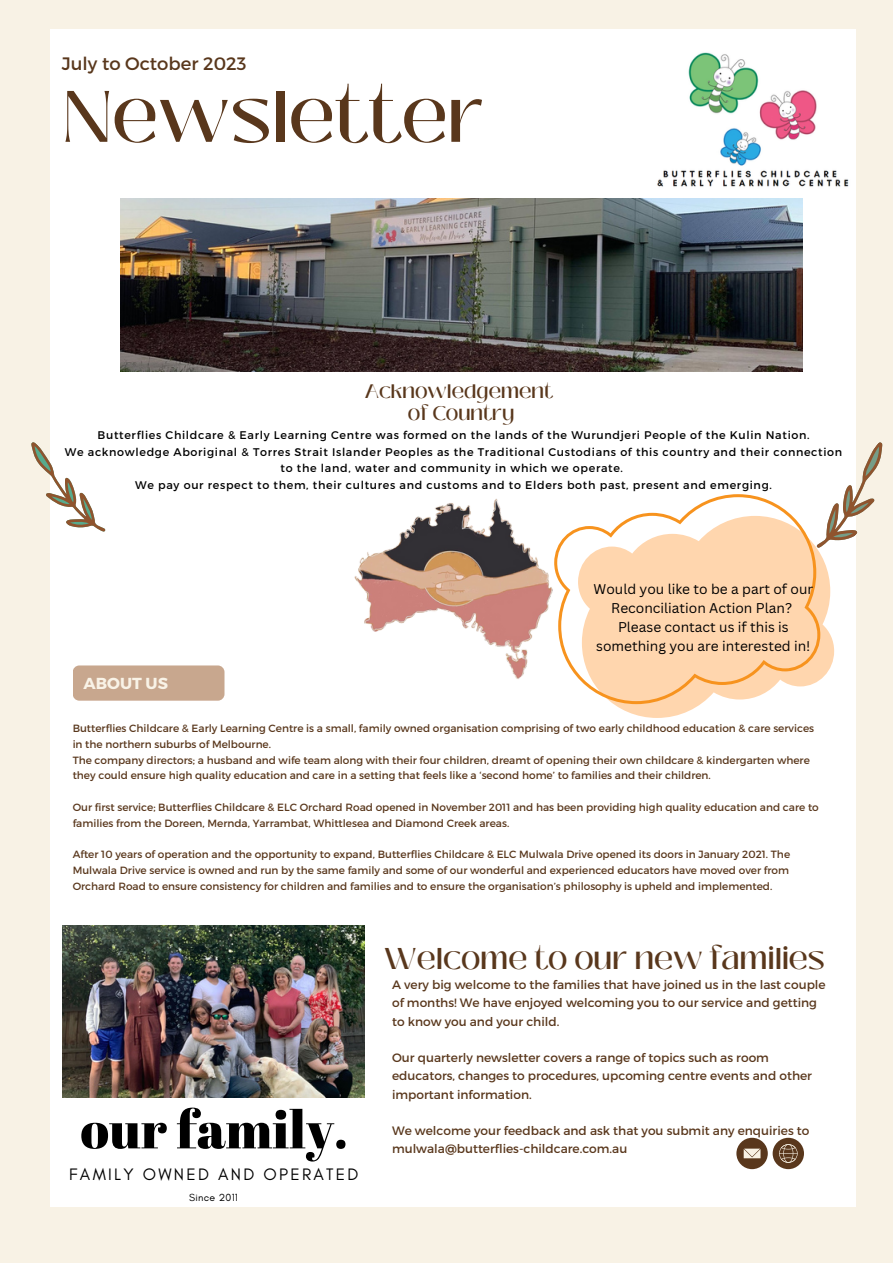
<style>
.page{position:relative;width:893px;height:1264px;background:#fff}
.page>*{position:absolute;margin:0;border:0;box-sizing:border-box;transform-origin:0 0}
.t1{font:500 72.45px "Black Mango";color:#59371c}
.t2{font:52.65px "Abril Fatface";color:#000}
.t3{font:500 30px "Black Mango";color:#59371c}
.t4{font:500 19.5px "Black Mango";color:#59371c}
.t5{font:18px "Montserrat";color:#59371c}
.t6{font:16.95px "Glacial Indifference";letter-spacing:.135em;color:#000}
.t7{font:700 15.9px "Montserrat";color:#f9f3e7}
.t8{font:13.8px/19.2px "Canva Sans";color:#000;text-align:center}
.t9{font:12.15px/18.3px "Montserrat";color:#59371c}
.t10{font:11.1px/16.6px "Montserrat";letter-spacing:.06em;color:#000;text-align:center}
.t11{font:10.5px/15.8px "Montserrat";color:#59371c}
.t12{font:10.5px "Glacial Indifference";letter-spacing:.03em;color:#000}
</style>
<div class="page">
<div style="left:0;top:0;width:892px;height:1262px;background:#f8f2e5"></div>
<div style="left:50px;top:29px;width:805px;height:1177px;background:#fff"></div>
<img style="left:120px;top:199px;width:682px;height:172px">
<div style="left:736px;top:1137px;width:31px;height:32px;background:#59371c;border-radius:50%"></div>
<svg style="left:743px;top:1148px;width:17px;height:10px"></svg>
<svg style="left:772px;top:1137px;width:32px;height:32px"></svg>
<svg style="left:779px;top:1144px;width:18px;height:18px"></svg>
<div style="left:73px;top:665px;width:151px;height:35px;background:#c8a78e;border-radius:7px"></div>
<svg style="left:31px;top:442px;width:75px;height:90px"></svg>
<svg style="left:829px;top:441px;width:54px;height:120px"></svg>
<img style="left:657px;top:52px;width:192px;height:135px">
<img style="left:63px;top:925px;width:301px;height:172px">
<img style="left:354px;top:498px;width:199px;height:181px">
<svg style="left:614px;top:516px;width:220px;height:202px"></svg>
<svg style="left:554px;top:494px;width:266px;height:210px;fill:#ffd6ae"></svg>
<p class="t5" style="left:62px;top:52px;width:186px">July to October 2023</p>
<p class="t1" style="left:62px;top:62px;width:424px">Newsletter</p>
<p class="t4" style="left:365px;top:377px;width:190px">Acknowledgement</p>
<p class="t4" style="left:408px;top:398px;width:108px">of Country</p>
<p class="t10" style="left:98px;top:426px;width:713px">Butterflies Childcare &amp; Early Learning Centre was formed on the lands of the Wurundjeri People of the Kulin Nation.</p>
<p class="t10" style="left:65px;top:443px;width:778px">We acknowledge Aboriginal &amp; Torres Strait Islander Peoples as the Traditional Custodians of this country and their connection to the land, water and community in which we operate.</p>
<p class="t10" style="left:135px;top:476px;width:638px">We pay our respect to them, their cultures and customs and to Elders both past, present and emerging.</p>
<p class="t7" style="left:84px;top:673px;width:86px">ABOUT US</p>
<p class="t8" style="left:593px;top:578px;width:221px">Would you like to be a part of our<br>Reconciliation Action Plan?</p>
<p class="t8" style="left:596px;top:617px;width:216px">Please contact us if this is something you are interested in!</p>
<p class="t11" style="left:73px;top:720px;width:742px">Butterflies Childcare &amp; Early Learning Centre is a small, family owned organisation comprising of two early childhood education &amp; care services in the northern suburbs of Melbourne.</p>
<p class="t11" style="left:73px;top:751px;width:738px">The company directors; a husband and wife team along with their four children, dreamt of opening their own childcare &amp; kindergarten where they could ensure high quality education and care in a setting that feels like a ‘second home’ to families and their children.</p>
<p class="t11" style="left:73px;top:798px;width:747px">Our first service; Butterflies Childcare &amp; ELC Orchard Road opened in November 2011 and has been providing high quality education and care to families from the Doreen, Mernda, Yarrambat, Whittlesea and Diamond Creek areas.</p>
<p class="t11" style="left:73px;top:846px;width:719px;text-align:justify">After 10 years of operation and the opportunity to expand, Butterflies Childcare &amp; ELC Mulwala Drive opened its doors in January 2021. The Mulwala Drive service is owned and run by the same family and some of our wonderful and experienced educators have moved over from Orchard Road to ensure consistency for children and families and to ensure the organisation’s philosophy is upheld and implemented.</p>
<p class="t2" style="left:80px;top:1092px;width:269px">our family.</p>
<p class="t6" style="left:69px;top:1163px;width:291px">FAMILY OWNED AND OPERATED</p>
<p class="t12" style="left:189px;top:1190px;width:50px">Since 2011</p>
<p class="t3" style="left:384px;top:935px;width:442px">Welcome to our new families</p>
<p class="t9" style="left:392px;top:975px;width:435px">A very big welcome to the families that have joined us in the last couple of months! We have enjoyed welcoming you to our service and getting to know you and your child.</p>
<p class="t9" style="left:392px;top:1048px;width:421px">Our quarterly newsletter covers a range of topics such as room educators, changes to procedures, upcoming centre events and other important information.</p>
<p class="t9" style="left:392px;top:1121px;width:419px">We welcome your feedback and ask that you submit any enquiries to</p>
<p class="t9" style="left:392px;top:1139px;width:237px">mulwala@butterflies-childcare.com.au</p>
</div>
